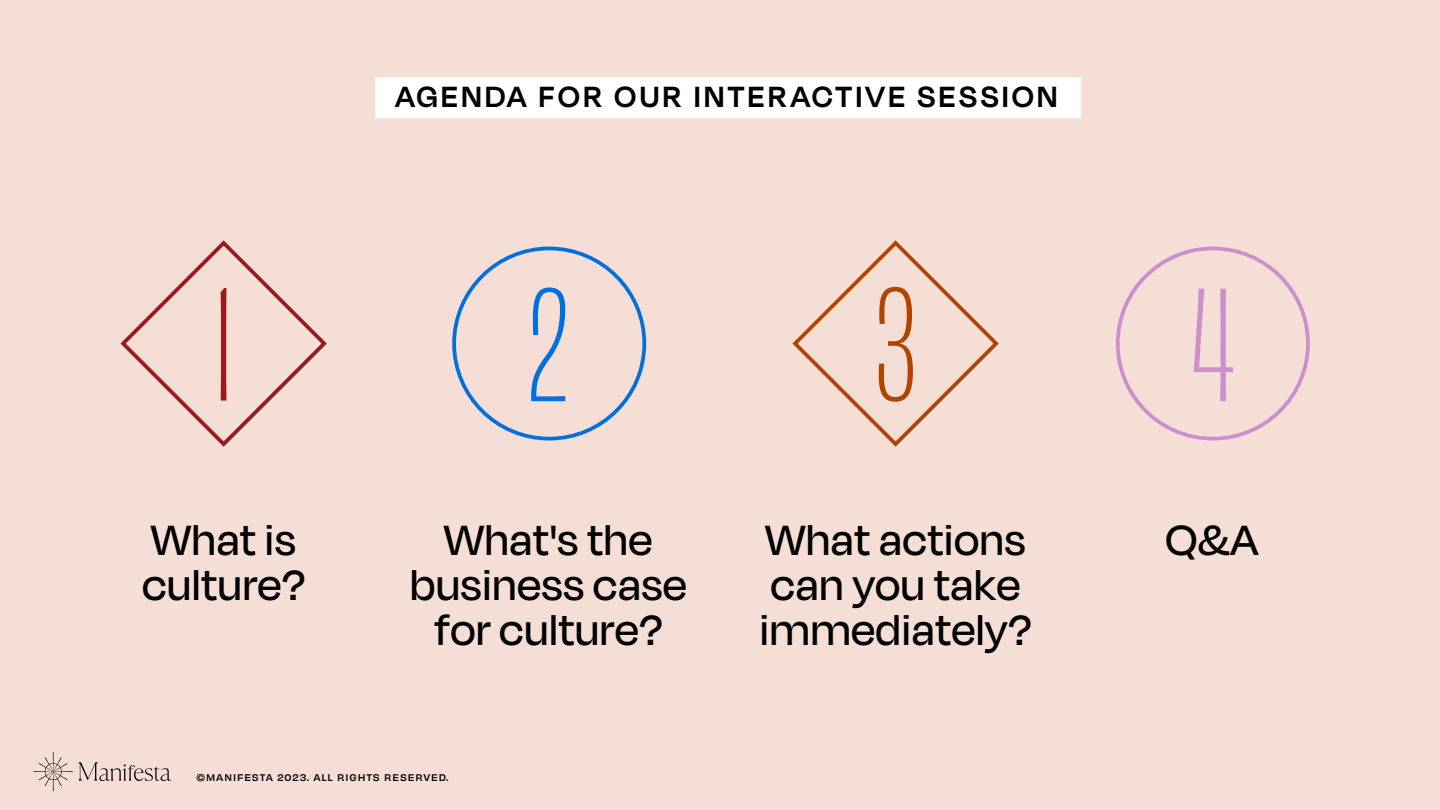
<style>
.page{position:relative;width:1440px;height:810px;background:#f5ded5}
.page>*{position:absolute;margin:0;border:0;box-sizing:border-box;transform-origin:0 0}
.t1{font:150px "Obviously Cond Lght";color:#991a1f}
.t2{font:150px "Obviously Cond Lght";color:#0070e0}
.t3{font:150px "Obviously Cond Lght";color:#cc8fcc}
.t4{font:150px "Obviously Cond Lght";color:#b34400}
.t5{font:500 48.75px/45px "Degular Display";letter-spacing:.02em;color:#000}
.t6{font:600 33.75px "Degular Display";letter-spacing:.105em;color:#000}
.t7{font:500 9px "Obviously";letter-spacing:.1em;color:#000}
</style>
<div class="page">
<svg style="left:34px;top:752px;width:137px;height:39px"></svg>
<div style="left:375px;top:77px;width:706px;height:41px;background:#fff"></div>
<svg style="left:120px;top:240px;width:207px;height:207px"></svg>
<div style="left:452px;top:247px;width:194px;height:194px;border:4px solid #0070e0;border-radius:50%"></div>
<div style="left:1116px;top:247px;width:194px;height:194px;border:4px solid #cc8fcc;border-radius:50%"></div>
<svg style="left:792px;top:240px;width:207px;height:207px"></svg>
<h1 class="t1" style="left:214px;top:245px;width:22px">1</h1>
<p class="t5" style="left:142px;top:516px;width:164px">What is culture?</p>
<p class="t6" style="left:396px;top:77px;width:663px">AGENDA FOR OUR INTERACTIVE SESSION</p>
<h1 class="t2" style="left:528px;top:245px;width:42px">2</h1>
<p class="t5" style="left:410px;top:516px;width:278px;text-align:center">What's the business case for culture?</p>
<h1 class="t4" style="left:875px;top:245px;width:44px">3</h1>
<p class="t5" style="left:760px;top:516px;width:273px">What actions can you take immediately?</p>
<p class="t7" style="left:196px;top:771px;width:253px">©MANIFESTA 2023. ALL RIGHTS RESERVED.</p>
<h1 class="t3" style="left:1190px;top:245px;width:46px">4</h1>
<p class="t5" style="left:1166px;top:516px;width:94px">Q&amp;A</p>
</div>
